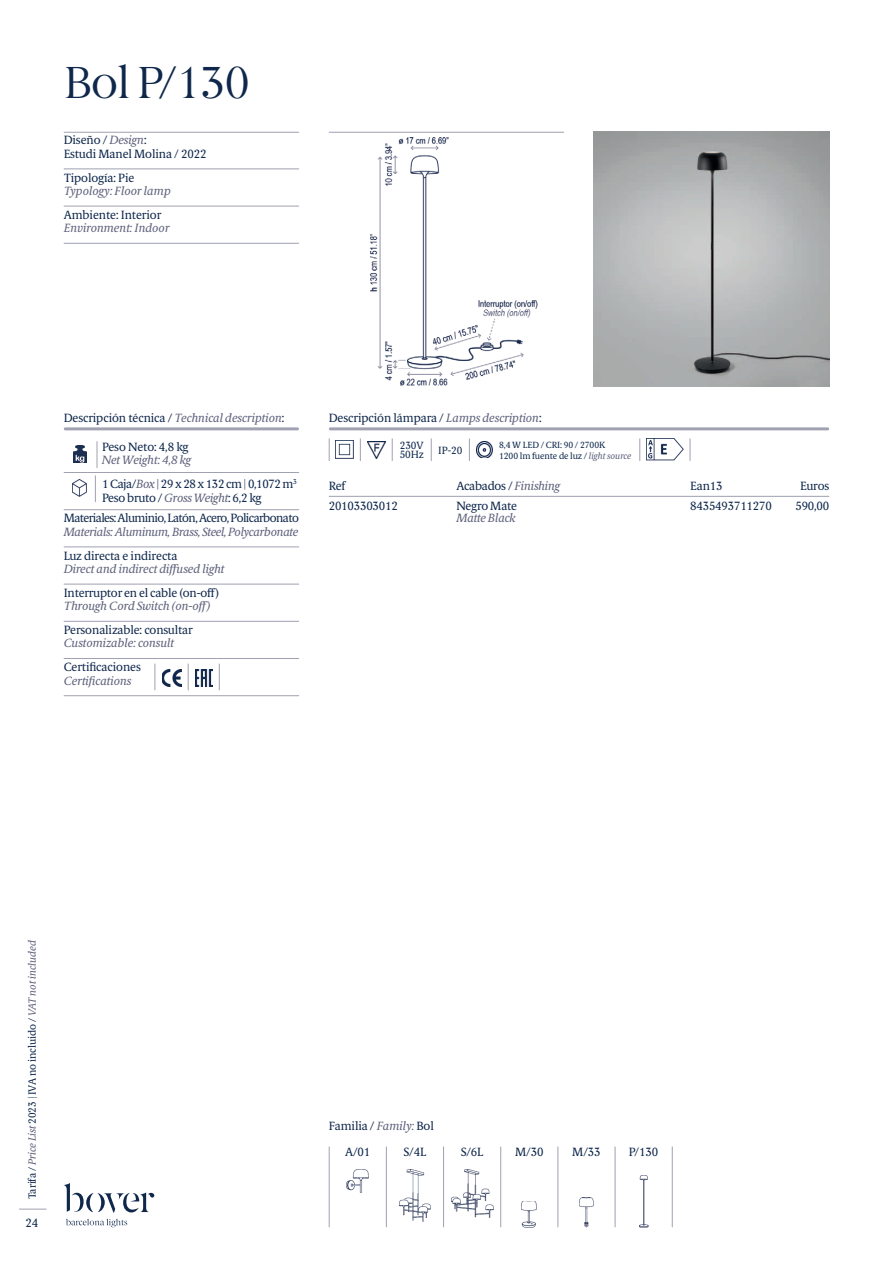
<style>
.page{position:relative;width:893px;height:1263px;background:#fff}
.page>*{position:absolute;margin:0;border:0;box-sizing:border-box;transform-origin:0 0}
.t1{font:45px "Berlingske Serif";letter-spacing:-.025em;color:#0e274b}
.t2{font:12px/13.5px "Berlingske Serif Tx";letter-spacing:-.02em;color:#0e274b}
.t3{font:italic 12px "Berlingske Serif Tx";letter-spacing:-.01em;color:#5f627c}
.t4{font:12px/20.7px "Berlingske Serif Tx";letter-spacing:-.05em;color:#0e274b;text-align:center}
.t5{font:italic 12px "Berlingske Serif Tx";letter-spacing:-.03em;color:#5f627c}
.t6{font:10.5px/9px "Berlingske Serif Tx";letter-spacing:-.01em;color:#0e274b}
.t7{font:9px/10.8px "Berlingske Serif Tx";letter-spacing:-.01em;color:#0e274b}
.s1{font-style:italic;color:#5f627c}
</style>
<div class="page">
<hr style="left:64px;top:169px;width:235px;height:1px;background:#a0a1b1">
<hr style="left:64px;top:206px;width:235px;height:1px;background:#a0a1b1">
<hr style="left:64px;top:243px;width:235px;height:1px;background:#a0a1b1">
<hr style="left:64px;top:132px;width:235px;height:1px;background:#a0a1b1">
<hr style="left:329px;top:132px;width:235px;height:1px;background:#a0a1b1">
<hr style="left:64px;top:472px;width:235px;height:1px;background:#a0a1b1">
<hr style="left:64px;top:509px;width:235px;height:1px;background:#a0a1b1">
<hr style="left:64px;top:547px;width:235px;height:1px;background:#a0a1b1">
<hr style="left:64px;top:584px;width:235px;height:1px;background:#a0a1b1">
<hr style="left:64px;top:621px;width:235px;height:1px;background:#a0a1b1">
<hr style="left:64px;top:658px;width:235px;height:1px;background:#a0a1b1">
<hr style="left:64px;top:695px;width:235px;height:1px;background:#a0a1b1">
<img style="left:74px;top:446px;width:13px;height:17px">
<svg style="left:97px;top:442px;width:1px;height:26px"></svg>
<img style="left:72px;top:480px;width:15px;height:17px">
<svg style="left:95px;top:476px;width:1px;height:26px"></svg>
<svg style="left:155px;top:664px;width:1px;height:26px"></svg>
<img style="left:162px;top:669px;width:19px;height:17px">
<svg style="left:188px;top:664px;width:1px;height:26px"></svg>
<img style="left:195px;top:669px;width:17px;height:17px">
<svg style="left:219px;top:664px;width:1px;height:26px"></svg>
<hr style="left:330px;top:427px;width:498px;height:3px;background:#a0a1b1">
<svg style="left:469px;top:439px;width:1px;height:22px"></svg>
<svg style="left:431px;top:439px;width:1px;height:22px"></svg>
<svg style="left:392px;top:439px;width:1px;height:22px"></svg>
<svg style="left:329px;top:439px;width:1px;height:22px"></svg>
<svg style="left:360px;top:439px;width:1px;height:22px"></svg>
<img style="left:367px;top:441px;width:18px;height:17px">
<svg style="left:639px;top:439px;width:1px;height:22px"></svg>
<img style="left:476px;top:441px;width:17px;height:17px">
<hr style="left:65px;top:427px;width:232px;height:3px;background:#a0a1b1">
<img style="left:370px;top:137px;width:167px;height:249px">
<hr style="left:329px;top:1147px;width:1px;height:80px;background:#a0a1b1">
<hr style="left:386px;top:1147px;width:1px;height:80px;background:#a0a1b1">
<hr style="left:443px;top:1147px;width:1px;height:80px;background:#a0a1b1">
<hr style="left:500px;top:1147px;width:1px;height:80px;background:#a0a1b1">
<hr style="left:557px;top:1147px;width:1px;height:80px;background:#a0a1b1">
<hr style="left:615px;top:1147px;width:1px;height:80px;background:#a0a1b1">
<hr style="left:672px;top:1147px;width:1px;height:80px;background:#a0a1b1">
<img style="left:451px;top:1170px;width:42px;height:47px">
<img style="left:522px;top:1201px;width:15px;height:26px">
<img style="left:579px;top:1197px;width:15px;height:30px">
<img style="left:639px;top:1176px;width:9px;height:51px">
<img style="left:399px;top:1170px;width:32px;height:52px">
<img style="left:347px;top:1170px;width:22px;height:23px">
<img style="left:336px;top:441px;width:18px;height:18px">
<svg style="left:690px;top:439px;width:1px;height:22px"></svg>
<img style="left:646px;top:439px;width:37px;height:22px">
<img style="left:594px;top:132px;width:235px;height:255px">
<svg style="left:66px;top:1219px;width:61px;height:8px"></svg>
<svg style="left:64px;top:1183px;width:90px;height:30px"></svg>
<svg style="left:19px;top:1209px;width:28px;height:1px"></svg>
<hr style="left:329px;top:496px;width:500px;height:1px;background:#a0a1b1">
<h1 class="t1" style="left:64px;top:63px;width:188px">Bol P/130</h1>
<p class="t2" style="left:64px;top:134px;width:144px">Diseño / <span class="s1">Design</span>:<br>Estudi Manel Molina / 2022</p>
<p class="t2" style="left:64px;top:172px;width:72px">Tipología: Pie</p>
<p class="t3" style="left:64px;top:186px;width:109px">Typology: Floor lamp</p>
<p class="t2" style="left:64px;top:209px;width:99px">Ambiente: Interior</p>
<p class="t3" style="left:64px;top:223px;width:108px">Environment: Indoor</p>
<p class="t2" style="left:64px;top:412px;width:222px">Descripción técnica / <span class="s1">Technical description</span>:</p>
<p class="t2" style="left:102px;top:441px;width:88px">Peso Neto: 4,8 kg</p>
<p class="t2" style="left:102px;top:449px;width:196px;line-height:23.7px"><span class="s1">Net Weight: 4,8 kg<br></span>1 Caja/<span class="s1">Box</span> | 29 x 28 x 132 cm | 0,1072 m<sup>3</sup></p>
<p class="t4" style="left:64px;top:488px;width:237px">Peso bruto / <span class="s1">Gross Weight</span>: 6,2 kg<br>Materiales: Aluminio, Latón, Acero, Policarbonato</p>
<p class="t5" style="left:64px;top:527px;width:236px">Materials: Aluminum, Brass, Steel, Polycarbonate</p>
<p class="t2" style="left:64px;top:550px;width:115px">Luz directa e indirecta</p>
<p class="t3" style="left:64px;top:564px;width:162px">Direct and indirect diffused light</p>
<p class="t2" style="left:64px;top:587px;width:157px">Interruptor en el cable (on-off)</p>
<p class="t3" style="left:64px;top:601px;width:149px">Through Cord Switch (on-off)</p>
<p class="t2" style="left:64px;top:624px;width:131px">Personalizable: consultar</p>
<p class="t3" style="left:64px;top:638px;width:112px">Customizable: consult</p>
<p class="t2" style="left:64px;top:661px;width:79px">Certificaciones</p>
<p class="t3" style="left:64px;top:675px;width:69px">Certifications</p>
<p class="t2" style="left:329px;top:412px;width:214px">Descripción lámpara / <span class="s1">Lamps description</span>:</p>
<p class="t6" style="left:438px;top:446px;width:26px">IP-20</p>
<p class="t7" style="left:499px;top:440px;width:134px">8,4 W LED / CRI: 90 / 2700K<br>1200 lm fuente de luz / <span class="s1">light source</span></p>
<p class="t6" style="left:400px;top:442px;width:26px">230V<br>50Hz</p>
<p class="t2" style="left:329px;top:480px;width:18px">Ref</p>
<p class="t2" style="left:456px;top:480px;width:105px">Acabados / <span class="s1">Finishing</span></p>
<p class="t2" style="left:690px;top:480px;width:34px">Ean13</p>
<p class="t2" style="left:800px;top:480px;width:31px">Euros</p>
<p class="t2" style="left:329px;top:500px;width:71px">20103303012</p>
<p class="t2" style="left:456px;top:500px;width:62px">Negro Mate</p>
<p class="t2" style="left:690px;top:500px;width:83px">8435493711270</p>
<p class="t2" style="left:795px;top:500px;width:35px">590,00</p>
<p class="t3" style="left:456px;top:513px;width:61px">Matte Black</p>
<p class="t6" style="left:28px;top:1199px;width:260px;rotate:-90deg">Tarifa / <span class="s1">Price List</span> 2023 | IVA no incluido / <span class="s1">VAT not included</span></p>
<p class="t2" style="left:25px;top:1217px;width:14px">24</p>
<p class="t2" style="left:329px;top:1120px;width:106px">Familia / <span class="s1">Family:</span> Bol</p>
<p class="t2" style="left:345px;top:1146px;width:27px">A/01</p>
<p class="t2" style="left:403px;top:1146px;width:24px">S/4L</p>
<p class="t2" style="left:461px;top:1146px;width:24px">S/6L</p>
<p class="t2" style="left:515px;top:1146px;width:30px">M/30</p>
<p class="t2" style="left:572px;top:1146px;width:30px">M/33</p>
<p class="t2" style="left:629px;top:1146px;width:31px">P/130</p>
</div>
